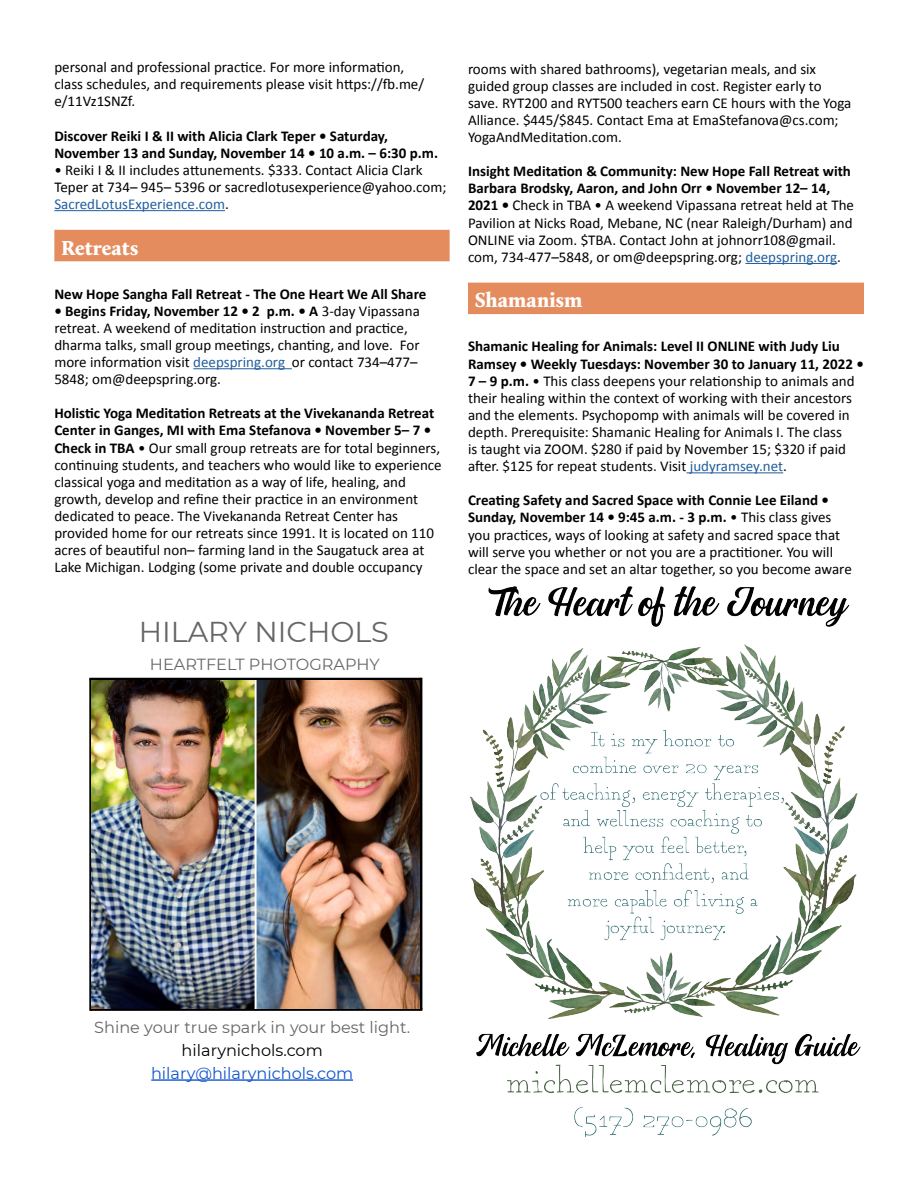
<style>
.page{position:relative;width:918px;height:1188px;background:#fff}
.page>*{position:absolute;margin:0;border:0;box-sizing:border-box;transform-origin:0 0}
.t1{font:28.65px "Montserrat";color:#666}
.t2{font:900 21px "Calluna";color:#fff}
.t3{font:16.05px "Montserrat";color:#666}
.t4{font:16.05px "Montserrat";color:#15c}
.t5{font:16.05px "Montserrat";color:#000}
.t6{font:15px/17.1px "Calibri";color:#000}
.t7{font:700 15px/17.1px "Calibri";color:#000}
.s1{color:#215e9e}
.s2{font-weight:700}
</style>
<div class="page">
<hr style="left:54px;top:210px;width:171px;height:1px;background:#215e9e">
<div style="left:54px;top:230px;width:396px;height:31px;background:#e48c5e"></div>
<hr style="left:193px;top:368px;width:99px;height:1px;background:#215e9e">
<hr style="left:745px;top:263px;width:92px;height:1px;background:#215e9e">
<div style="left:468px;top:283px;width:396px;height:31px;background:#e48c5e"></div>
<hr style="left:686px;top:472px;width:97px;height:1px;background:#215e9e">
<hr style="left:151px;top:1079px;width:202px;height:2px;background:#15c">
<hr style="left:89px;top:678px;width:332px;height:2px;background:#000">
<hr style="left:420px;top:678px;width:2px;height:332px;background:#000">
<hr style="left:91px;top:1008px;width:331px;height:3px;background:#000">
<hr style="left:89px;top:679px;width:3px;height:332px;background:#000">
<img style="left:92px;top:680px;width:328px;height:328px">
<img style="left:471px;top:586px;width:390px;height:551px">
<p class="t6" style="left:54px;top:59px;width:371px">personal and professional practice. For more information, class schedules, and requirements please visit https://fb.me/ e/11Vz1SNZf.</p>
<p class="t7" style="left:54px;top:127px;width:385px">Discover Reiki I &amp; II with Alicia Clark Teper • Saturday,<br>November 13 and Sunday, November 14 • 10 a.m. – 6:30 p.m.</p>
<p class="t6" style="left:54px;top:161px;width:394px">• Reiki I &amp; II includes attunements. $333. Contact Alicia Clark<br>Teper at 734– 945– 5396 or sacredlotusexperience@yahoo.com;<br><span class="s1">SacredLotusExperience.com</span>.</p>
<h2 class="t2" style="left:61px;top:234px;width:79px">Retreats</h2>
<p class="t7" style="left:54px;top:285px;width:374px">New Hope Sangha Fall Retreat - The One Heart We All Share</p>
<p class="t6" style="left:54px;top:302px;width:367px"><span class="s2">• Begins Friday, November 12 • 2 p.m. • A</span> 3-day Vipassana retreat. A weekend of meditation instruction and practice, dharma talks, small group meetings, chanting, and love. For more information visit <span class="s1">deepspring.org</span> or contact 734–477– 5848; om@deepspring.org.</p>
<p class="t6" style="left:54px;top:405px;width:389px"><span class="s2">Holistic Yoga Meditation Retreats at the Vivekananda Retreat Center in Ganges, MI with Ema Stefanova • November 5– 7 • Check in TBA</span> • Our small group retreats are for total beginners, continuing students, and teachers who would like to experience classical yoga and meditation as a way of life, healing, and growth, develop and refine their practice in an environment dedicated to peace. The Vivekananda Retreat Center has provided home for our retreats since 1991. It is located on 110 acres of beautiful non– farming land in the Saugatuck area at Lake Michigan. Lodging (some private and double occupancy</p>
<h1 class="t1" style="left:139px;top:612px;width:252px">HILARY NICHOLS</h1>
<p class="t3" style="left:150px;top:653px;width:231px">HEARTFELT PHOTOGRAPHY</p>
<p class="t6" style="left:468px;top:60px;width:385px">rooms with shared bathrooms), vegetarian meals, and six guided group classes are included in cost. Register early to save. RYT200 and RYT500 teachers earn CE hours with the Yoga Alliance. $445/$845. Contact Ema at EmaStefanova@cs.com; YogaAndMeditation.com.</p>
<p class="t6" style="left:468px;top:163px;width:388px"><span class="s2">Insight Meditation &amp; Community: New Hope Fall Retreat with Barbara Brodsky, Aaron, and John Orr • November 12– 14, 2021 •</span> Check in TBA • A weekend Vipassana retreat held at The Pavilion at Nicks Road, Mebane, NC (near Raleigh/Durham) and ONLINE via Zoom. $TBA. Contact John at johnorr108@gmail. com, 734-477–5848, or om@deepspring.org; <span class="s1">deepspring.org</span>.</p>
<h2 class="t2" style="left:475px;top:287px;width:109px">Shamanism</h2>
<p class="t6" style="left:468px;top:338px;width:397px"><span class="s2">Shamanic Healing for Animals: Level II ONLINE with Judy Liu Ramsey • Weekly Tuesdays: November 30 to January 11, 2022 • 7 – 9 p.m.</span> • This class deepens your relationship to animals and their healing within the context of working with their ancestors and the elements. Psychopomp with animals will be covered in depth. Prerequisite: Shamanic Healing for Animals I. The class<br>is taught via ZOOM. $280 if paid by November 15; $320 if paid after. $125 for repeat students. Visit <span class="s1">judyramsey.net</span>.</p>
<p class="t6" style="left:468px;top:492px;width:385px"><span class="s2">Creating Safety and Sacred Space with Connie Lee Eiland • Sunday, November 14 • 9:45 a.m. - 3 p.m.</span> • This class gives you practices, ways of looking at safety and sacred space that will serve you whether or not you are a practitioner. You will clear the space and set an altar together, so you become aware</p>
<p class="t3" style="left:94px;top:1017px;width:317px">Shine your true spark in your best light.</p>
<p class="t5" style="left:182px;top:1039px;width:143px">hilarynichols.com</p>
<p class="t4" style="left:151px;top:1062px;width:204px">hilary@hilarynichols.com</p>
</div>
